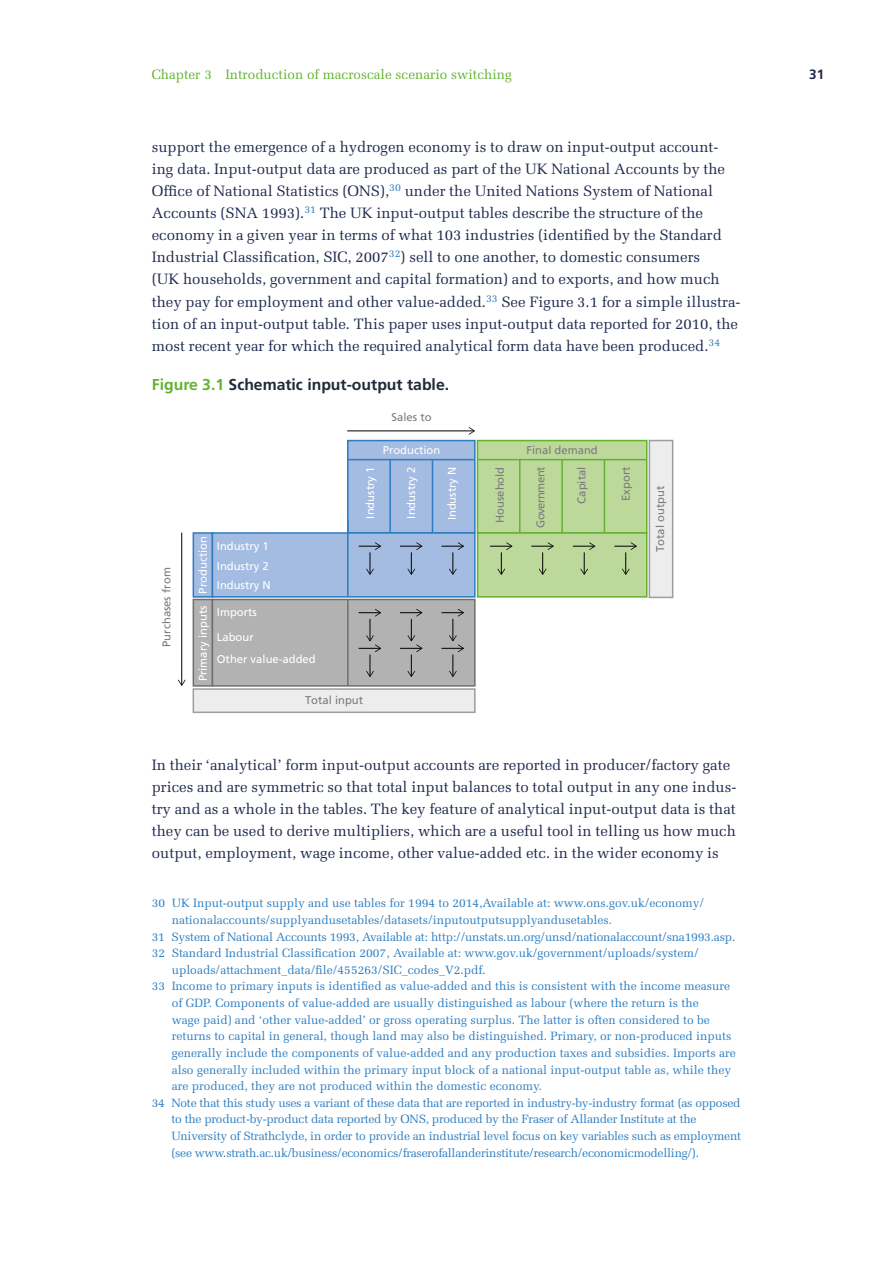
<style>
.page{position:relative;width:893px;height:1263px;background:#fff}
.page>*{position:absolute;margin:0;border:0;box-sizing:border-box;transform-origin:0 0}
.t1{font:700 15.75px "Frutiger LT Std";color:#1f2938}
.t2{font:15px/22.2px "Melior LT Std";color:#1f294e}
.t3{font:13.5px "Melior LT Std";color:#62b22f}
.t4{font:700 13.5px "Frutiger LT Std";color:#1f294e}
.t5{font:12px "Melior LT Std";color:#2c7dc1}
.t6{font:12px "Melior LT Std";letter-spacing:-.02em;color:#2c7dc1}
.t7{font:11.25px/19.8px "Frutiger LT Std";color:#fff}
.t8{font:11.25px "Frutiger LT Std";color:#7c7b7b}
.t9{font:11.25px "Frutiger LT Std";letter-spacing:-.04em;color:#7c7b7b}
.s1{color:#62b22f}
</style>
<div class="page">
<div style="left:193px;top:599px;width:19px;height:87px;background:#b3b2b2"></div>
<div style="left:193px;top:599px;width:20px;height:88px;border:2px solid #706f6f"></div>
<div style="left:212px;top:599px;width:263px;height:87px;background:#b3b2b2"></div>
<div style="left:212px;top:599px;width:264px;height:88px;border:2px solid #706f6f"></div>
<svg style="left:359px;top:609px;width:22px;height:68px"></svg>
<svg style="left:400px;top:609px;width:22px;height:68px"></svg>
<svg style="left:442px;top:609px;width:22px;height:68px"></svg>
<div style="left:193px;top:533px;width:19px;height:64px;background:#a4bbe2"></div>
<div style="left:193px;top:532px;width:20px;height:66px;border:2px solid #2c7dc1"></div>
<div style="left:649px;top:440px;width:24px;height:157px;background:#ededed"></div>
<div style="left:649px;top:440px;width:24px;height:158px;border:2px solid #9d9d9c"></div>
<div style="left:193px;top:689px;width:282px;height:23px;background:#ededed"></div>
<div style="left:193px;top:688px;width:283px;height:25px;border:2px solid #9d9d9c"></div>
<div style="left:348px;top:441px;width:127px;height:92px;background:#a4bbe2"></div>
<div style="left:347px;top:440px;width:129px;height:94px;border:2px solid #2c7dc1"></div>
<div style="left:212px;top:533px;width:263px;height:64px;background:#a4bbe2"></div>
<div style="left:212px;top:532px;width:264px;height:66px;border:2px solid #2c7dc1"></div>
<hr style="left:348px;top:459px;width:127px;height:1px;background:#2c7dc1">
<hr style="left:432px;top:460px;width:1px;height:73px;background:#2c7dc1">
<hr style="left:389px;top:460px;width:2px;height:73px;background:#2c7dc1">
<div style="left:477px;top:441px;width:170px;height:92px;background:#bcd89b"></div>
<div style="left:477px;top:440px;width:170px;height:94px;border:2px solid #62b22f"></div>
<div style="left:478px;top:533px;width:169px;height:64px;background:#bcd89b"></div>
<div style="left:477px;top:532px;width:170px;height:66px;border:2px solid #62b22f"></div>
<hr style="left:477px;top:459px;width:170px;height:1px;background:#62b22f">
<hr style="left:561px;top:460px;width:2px;height:73px;background:#62b22f">
<hr style="left:519px;top:460px;width:1px;height:73px;background:#62b22f">
<hr style="left:604px;top:460px;width:1px;height:73px;background:#62b22f">
<svg style="left:359px;top:542px;width:22px;height:33px"></svg>
<svg style="left:400px;top:542px;width:22px;height:33px"></svg>
<svg style="left:442px;top:542px;width:22px;height:33px"></svg>
<svg style="left:490px;top:542px;width:22px;height:33px"></svg>
<hr style="left:181px;top:533px;width:1px;height:152px;background:#000">
<svg style="left:178px;top:680px;width:8px;height:6px"></svg>
<hr style="left:347px;top:430px;width:127px;height:1px;background:#000">
<svg style="left:469px;top:427px;width:6px;height:8px"></svg>
<svg style="left:532px;top:542px;width:22px;height:33px"></svg>
<svg style="left:573px;top:542px;width:22px;height:33px"></svg>
<svg style="left:615px;top:542px;width:22px;height:33px"></svg>
<hr style="left:347px;top:521px;width:2px;height:76px;background:#2c7dc1">
<hr style="left:347px;top:599px;width:2px;height:87px;background:#706f6f">
<p class="t3" style="left:152px;top:66px;width:361px">Chapter 3 Introduction of macroscale scenario switching</p>
<p class="t4" style="left:809px;top:66px;width:17px">31</p>
<p class="t2" style="left:152px;top:135px;width:590px">support the emergence of a hydrogen economy is to draw on input-output account&shy;ing data. Input-output data are produced as part of the UK National Accounts by the Office of National Statistics (ONS),<sup>30</sup> under the United Nations System of National Accounts (SNA 1993).<sup>31</sup> The UK input-output tables describe the structure of the economy in a given year in terms of what 103 industries (identified by the Standard Industrial Classification, SIC, 2007<sup>32</sup>) sell to one another, to domestic consumers<br>(UK households, government and capital formation) and to exports, and how much they pay for employment and other value-added.<sup>33</sup> See Figure 3.1 for a simple illustra&shy;tion of an input-output table. This paper uses input-output data reported for 2010, the most recent year for which the required analytical form data have been produced.<sup>34</sup></p>
<p class="t1" style="left:152px;top:375px;width:299px"><span class="s1">Figure 3.1</span> Schematic input-output table.</p>
<p class="t8" style="left:160px;top:647px;width:81px;rotate:-90deg">Purchases from</p>
<p class="t8" style="left:392px;top:411px;width:42px">Sales to</p>
<p class="t7" style="left:383px;top:440px;width:59px">Production</p>
<p class="t7" style="left:193px;top:594px;width:59px;rotate:-90deg">Production</p>
<p class="t7" style="left:217px;top:536px;width:55px">Industry 1<br>Industry 2<br>Industry N</p>
<p class="t7" style="left:193px;top:681px;width:77px;rotate:-90deg">Primary inputs</p>
<p class="t7" style="left:217px;top:600px;width:42px;line-height:24.6px">Imports<br>Labour</p>
<p class="t7" style="left:217px;top:650px;width:100px">Other value-added</p>
<p class="t7" style="left:360px;top:519px;width:53px;rotate:-90deg">Industry 1</p>
<p class="t8" style="left:305px;top:693px;width:60px">Total input</p>
<p class="t7" style="left:401px;top:519px;width:53px;rotate:-90deg">Industry 2</p>
<p class="t7" style="left:442px;top:520px;width:55px;rotate:-90deg">Industry N</p>
<p class="t8" style="left:526px;top:444px;width:73px">Final demand</p>
<p class="t8" style="left:493px;top:523px;width:58px;rotate:-90deg">Household</p>
<p class="t9" style="left:534px;top:528px;width:63px;rotate:-90deg">Government</p>
<p class="t8" style="left:575px;top:504px;width:38px;rotate:-90deg">Capital</p>
<p class="t8" style="left:619px;top:501px;width:36px;rotate:-90deg">Export</p>
<p class="t8" style="left:654px;top:552px;width:68px;rotate:-90deg">Total output</p>
<p class="t2" style="left:152px;top:753px;width:586px">In their ‘analytical’ form input-output accounts are reported in producer/factory gate prices and are symmetric so that total input balances to total output in any one indus&shy;try and as a whole in the tables. The key feature of analytical input-output data is that they can be used to derive multipliers, which are a useful tool in telling us how much output, employment, wage income, other value-added etc. in the wider economy is</p>
<p class="t5" style="left:152px;top:896px;width:554px">30 UK Input-output supply and use tables for 1994 to 2014,Available at: www.ons.gov.uk/economy/</p>
<p class="t5" style="left:172px;top:913px;width:442px">nationalaccounts/supplyandusetables/datasets/inputoutputsupplyandusetables.</p>
<p class="t5" style="left:152px;top:929px;width:585px">31 System of National Accounts 1993, Available at: http://unstats.un.org/unsd/nationalaccount/sna1993.asp.</p>
<p class="t5" style="left:152px;top:946px;width:548px">32 Standard Industrial Classification 2007, Available at: www.gov.uk/government/uploads/system/</p>
<p class="t5" style="left:172px;top:963px;width:316px">uploads/attachment_data/file/455263/SIC_codes_V2.pdf.</p>
<p class="t5" style="left:152px;top:979px;width:580px">33 Income to primary inputs is identified as value-added and this is consistent with the income measure</p>
<p class="t5" style="left:172px;top:996px;width:529px">of GDP. Components of value-added are usually distinguished as labour (where the return is the</p>
<p class="t5" style="left:172px;top:1012px;width:539px">wage paid) and ‘other value-added’ or gross operating surplus. The latter is often considered to be</p>
<p class="t5" style="left:172px;top:1029px;width:561px">returns to capital in general, though land may also be distinguished. Primary, or non-produced inputs</p>
<p class="t5" style="left:172px;top:1046px;width:565px">generally include the components of value-added and any production taxes and subsidies. Imports are</p>
<p class="t5" style="left:172px;top:1062px;width:561px">also generally included within the primary input block of a national input-output table as, while they</p>
<p class="t5" style="left:172px;top:1079px;width:372px">are produced, they are not produced within the domestic economy.</p>
<p class="t6" style="left:152px;top:1096px;width:590px">34 Note that this study uses a variant of these data that are reported in industry-by-industry format (as opposed</p>
<p class="t6" style="left:171px;top:1112px;width:527px">to the product-by-product data reported by ONS, produced by the Fraser of Allander Institute at the</p>
<p class="t6" style="left:171px;top:1129px;width:571px">University of Strathclyde, in order to provide an industrial level focus on key variables such as employment</p>
<p class="t6" style="left:171px;top:1145px;width:529px">(see www.strath.ac.uk/business/economics/fraserofallanderinstitute/research/economicmodelling/).</p>
</div>
